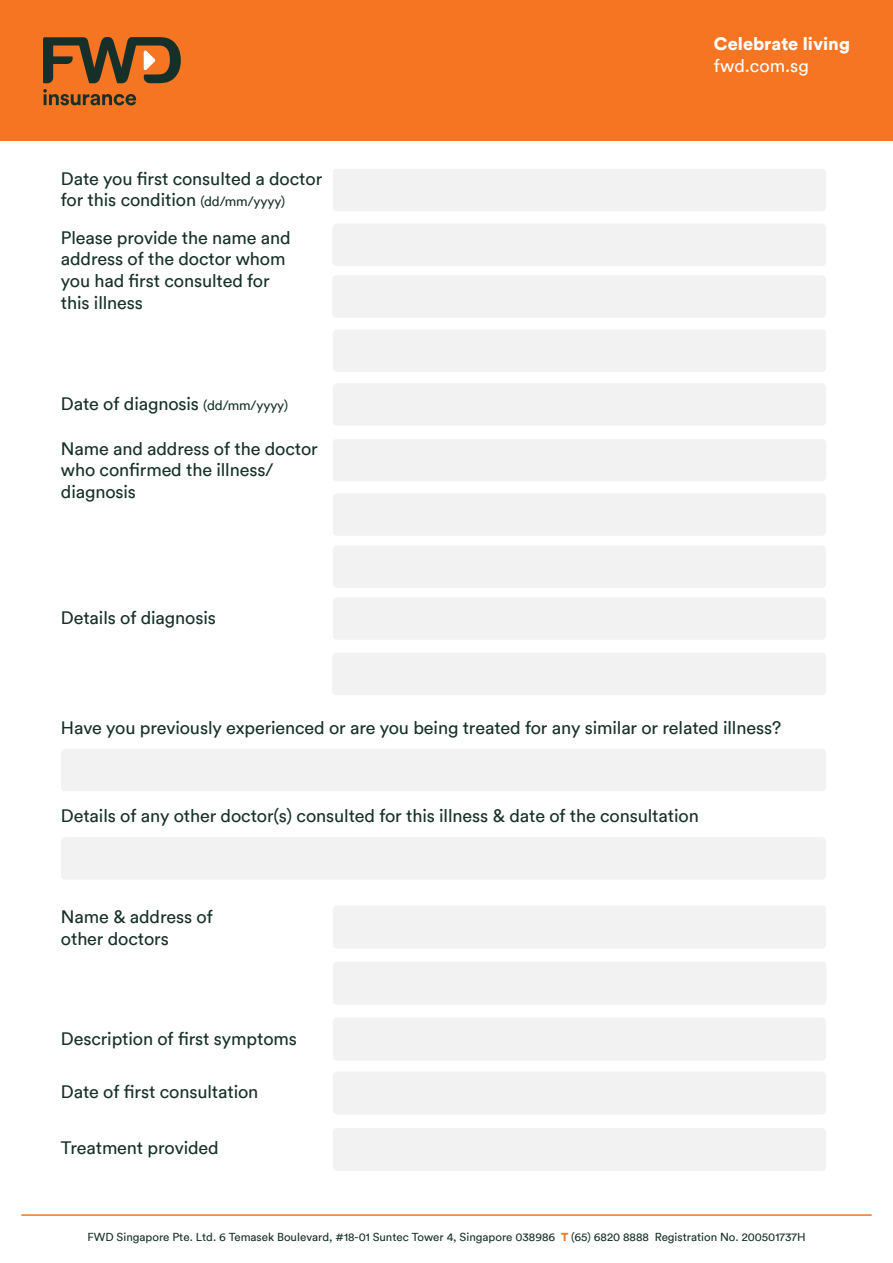
<style>
.page{position:relative;width:893px;height:1263px;background:#fff}
.page>*{position:absolute;margin:0;border:0;box-sizing:border-box;transform-origin:0 0}
.t1{font:18px/21.6px "FWD Circular TT";letter-spacing:-.005em;color:#163029}
.t2{font:900 18px "FWD Circular TT";color:#fff}
.t3{font:18px "FWD Circular TT";color:#fff}
.t4{font:11.55px "FWD Circular TT";color:#163029}
.s1{font-size:13.5px}
.s2{font-weight:900;color:#f57523}
</style>
<div class="page">
<hr style="left:21px;top:1214px;width:851px;height:2px;background:#f57523">
<div style="left:0;top:0;width:893px;height:140px;background:#f57523"></div>
<svg style="left:43px;top:89px;width:93px;height:16px"></svg>
<svg style="left:43px;top:37px;width:138px;height:46px"></svg>
<div style="left:333px;top:329px;width:493px;height:43px;background:#f2f2f2;border-radius:4px"></div>
<div style="left:333px;top:383px;width:493px;height:43px;background:#f2f2f2;border-radius:4px"></div>
<div style="left:333px;top:545px;width:493px;height:43px;background:#f2f2f2;border-radius:4px"></div>
<div style="left:333px;top:597px;width:493px;height:43px;background:#f2f2f2;border-radius:4px"></div>
<div style="left:333px;top:169px;width:493px;height:42px;background:#f2f2f2;border-radius:4px"></div>
<div style="left:333px;top:439px;width:493px;height:42px;background:#f2f2f2;border-radius:4px"></div>
<div style="left:332px;top:224px;width:494px;height:42px;background:#f2f2f2;border-radius:4px"></div>
<div style="left:332px;top:275px;width:494px;height:43px;background:#f2f2f2;border-radius:4px"></div>
<div style="left:332px;top:653px;width:494px;height:42px;background:#f2f2f2;border-radius:4px"></div>
<div style="left:333px;top:962px;width:493px;height:43px;background:#f2f2f2;border-radius:4px"></div>
<div style="left:61px;top:749px;width:765px;height:42px;background:#f2f2f2;border-radius:4px"></div>
<div style="left:61px;top:837px;width:765px;height:43px;background:#f2f2f2;border-radius:4px"></div>
<div style="left:333px;top:905px;width:493px;height:43px;background:#f2f2f2;border-radius:4px"></div>
<div style="left:333px;top:1017px;width:493px;height:44px;background:#f2f2f2;border-radius:4px"></div>
<div style="left:333px;top:1071px;width:493px;height:44px;background:#f2f2f2;border-radius:4px"></div>
<div style="left:333px;top:1128px;width:493px;height:43px;background:#f2f2f2;border-radius:4px"></div>
<div style="left:333px;top:493px;width:493px;height:43px;background:#f2f2f2;border-radius:4px"></div>
<p class="t1" style="left:61px;top:167px;width:263px">Date you first consulted a doctor for this condition <span class="s1">(dd/mm/yyyy)</span></p>
<p class="t1" style="left:61px;top:226px;width:231px">Please provide the name and address of the doctor whom you had first consulted for this illness</p>
<p class="t1" style="left:61px;top:392px;width:229px">Date of diagnosis <span class="s1">(dd/mm/yyyy)</span></p>
<p class="t1" style="left:61px;top:437px;width:258px">Name and address of the doctor who confirmed the illness/ diagnosis</p>
<p class="t1" style="left:61px;top:606px;width:157px">Details of diagnosis</p>
<p class="t2" style="left:714px;top:31px;width:138px">Celebrate living</p>
<p class="t3" style="left:714px;top:54px;width:96px">fwd.com.sg</p>
<p class="t1" style="left:61px;top:716px;width:722px">Have you previously experienced or are you being treated for any similar or related illness?</p>
<p class="t1" style="left:61px;top:804px;width:639px">Details of any other doctor(s) consulted for this illness &amp; date of the consultation</p>
<p class="t1" style="left:61px;top:905px;width:154px">Name &amp; address of other doctors</p>
<p class="t1" style="left:61px;top:1027px;width:238px">Description of first symptoms</p>
<p class="t1" style="left:61px;top:1080px;width:199px">Date of first consultation</p>
<p class="t1" style="left:61px;top:1135px;width:159px">Treatment provided</p>
<p class="t4" style="left:87px;top:1229px;width:720px">FWD Singapore Pte. Ltd. 6 Temasek Boulevard, #18-01 Suntec Tower 4, Singapore 038986 <span class="s2">T</span> (65) 6820 8888 Registration No. 200501737H</p>
</div>
